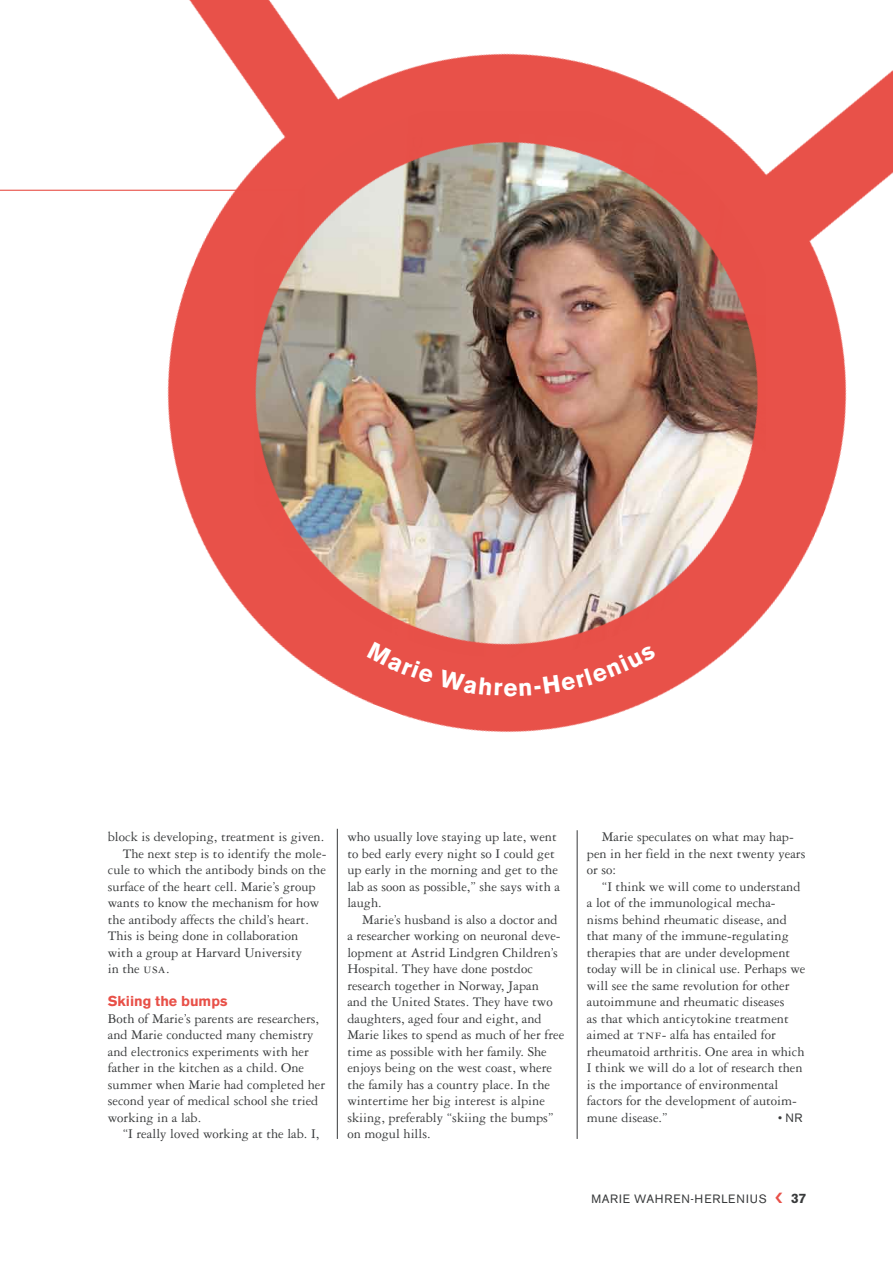
<style>
.page{position:relative;width:893px;height:1263px;background:#fff}
.page>*{position:absolute;margin:0;border:0;box-sizing:border-box;transform-origin:0 0}
.t1{font:700 24px "Akzidenz Grotesk BE";color:#fff}
.t2{font:14.25px/16.5px "Garamond Three";color:#383a3b}
.t3{font:700 14.25px "Akzidenz Grotesk BE";color:#e85048}
.t4{font:700 13.5px "Akzidenz Grotesk BE";color:#383a3b}
.t5{font:12px "Akzidenz Grotesk BE";letter-spacing:.08em;color:#383a3b}
.s1{font-family:"Garamond Three SC"}
</style>
<div class="page">
<img style="left:0;top:0;width:893px;height:733px">
<hr style="left:337px;top:829px;width:1px;height:310px;background:#383a3b">
<hr style="left:577px;top:830px;width:1px;height:309px;background:#383a3b">
<div style="left:367px;top:641px;width:136px;height:55px;background:#e85149"></div>
<div style="left:520px;top:644px;width:136px;height:52px;background:#e85149"></div>
<h1 class="t1" style="left:503px;top:674px;width:16px">e</h1>
<p class="t2" style="left:108px;top:829px;width:218px">block is developing, treatment is given.</p>
<p class="t2" style="left:123px;top:845px;width:205px">The next step is to identify the mole-</p>
<p class="t2" style="left:108px;top:862px;width:220px">cule to which the antibody binds on the</p>
<p class="t2" style="left:108px;top:878px;width:209px">surface of the heart cell. Marie’s group</p>
<p class="t2" style="left:108px;top:895px;width:213px">wants to know the mechanism for how</p>
<p class="t2" style="left:108px;top:911px;width:203px">the antibody affects the child’s heart.</p>
<p class="t2" style="left:108px;top:928px;width:192px">This is being done in collaboration</p>
<p class="t2" style="left:108px;top:944px;width:196px">with a group at Harvard University</p>
<p class="t2" style="left:108px;top:961px;width:63px">in the <span class="s1">usa</span>.</p>
<p class="t3" style="left:108px;top:993px;width:121px">Skiing the bumps</p>
<p class="t2" style="left:108px;top:1010px;width:219px">Both of Marie’s parents are researchers, and Marie conducted many chemistry and electronics experiments with her father in the kitchen as a child. One summer when Marie had completed her second year of medical school she tried working in a lab.</p>
<p class="t2" style="left:123px;top:1126px;width:198px">“I really loved working at the lab. I,</p>
<p class="t2" style="left:347px;top:829px;width:214px">who usually love staying up late, went to bed early every night so I could get up early in the morning and get to the lab as soon as possible,” she says with a laugh.</p>
<p class="t2" style="left:347px;top:911px;width:218px;text-indent:15px">Marie’s husband is also a doctor and a researcher working on neuronal deve&shy;lopment at Astrid Lindgren Children’s Hospital. They have done postdoc research together in Norway, Japan<br>and the United States. They have two daughters, aged four and eight, and Marie likes to spend as much of her free time as possible with her family. She enjoys being on the west coast, where the family has a country place. In the wintertime her big interest is alpine skiing, preferably “skiing the bumps” on mogul hills.</p>
<p class="t2" style="left:587px;top:829px;width:220px;text-indent:15px">Marie speculates on what may hap&shy;pen in her field in the next twenty years or so:</p>
<p class="t2" style="left:587px;top:878px;width:220px;text-indent:15px">“I think we will come to understand a lot of the immunological mecha&shy;nisms behind rheumatic disease, and that many of the immune-regulating therapies that are under development today will be in clinical use. Perhaps we will see the same revolution for other autoimmune and rheumatic diseases<br>as that which anticytokine treatment aimed at <span class="s1">tnf</span>- alfa has entailed for rheumatoid arthritis. One area in which I think we will do a lot of research then is the importance of environmental factors for the development of autoim&shy;mune disease.”</p>
<p class="t5" style="left:778px;top:1110px;width:26px">• NR</p>
<p class="t5" style="left:592px;top:1191px;width:177px">MARIE WAHREN-HERLENIUS</p>
<p class="t4" style="left:791px;top:1190px;width:17px">37</p>
</div>
